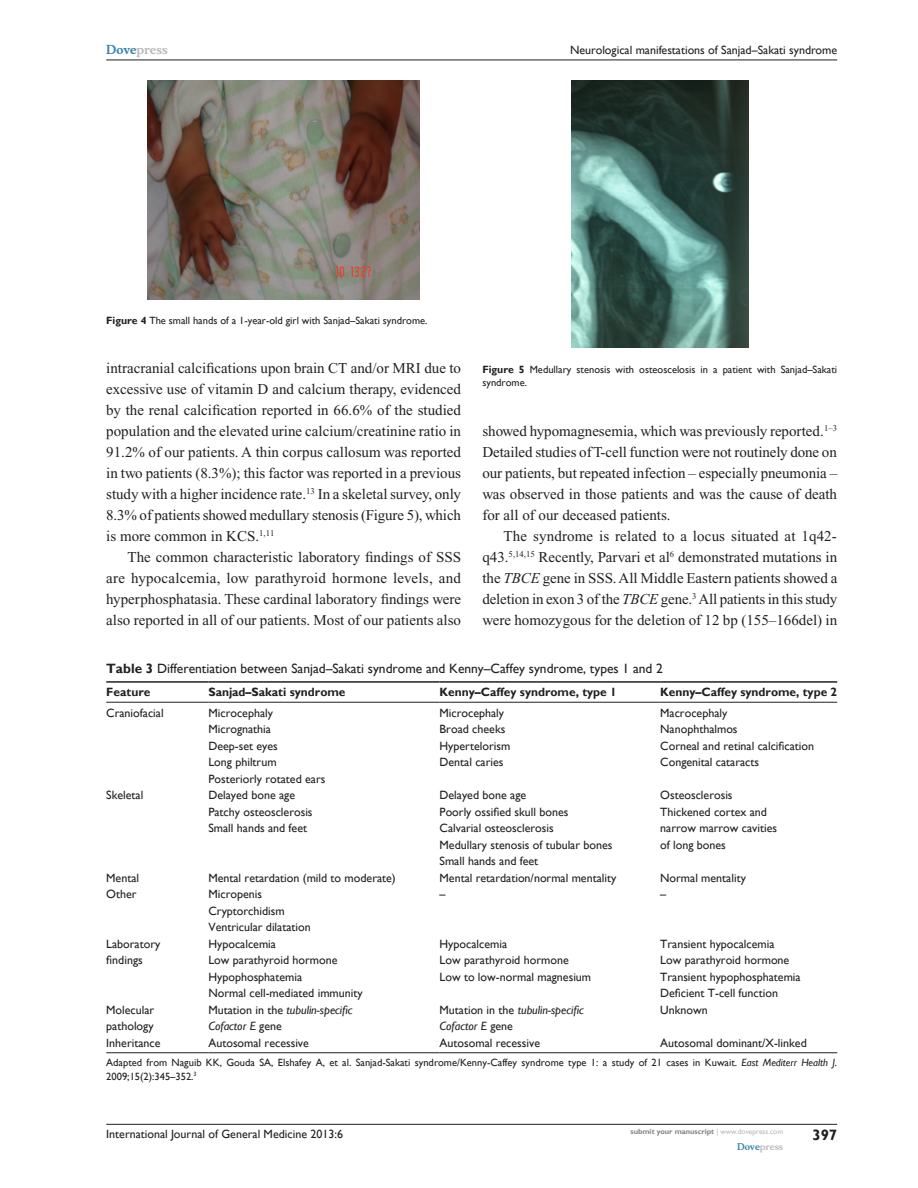
<style>
.page{position:relative;width:918px;height:1188px;background:#fff}
.page>*{position:absolute;margin:0;border:0;box-sizing:border-box;transform-origin:0 0}
.Tx{font:15px/21px "Times New Roman";color:#231f20;text-align:justify}
.t1{font:700 15px "Gill Sans";color:#231f20}
.TN_TT{font:13.5px "Gill Sans";color:#231f20}
.TB{font:12px/16.5px "Gill Sans";color:#231f20}
.TB-2{font:italic 12px/16.5px "Gill Sans";color:#231f20}
.TCH{font:700 12px "Gill Sans";color:#231f20}
.t2{font:700 12px "Musee";color:#b8b9bc}
.TSNRI{font:10.5px/13.5px "Gill Sans";color:#231f20}
.FC{font:10.5px/13.5px "Gill Sans";color:#231f20}
.t3{font:700 9px "Musee";color:#b8b9bc}
.t4{font:700 7.5px "Gill Sans";color:#808285}
.s1{color:#3485ae}
.s2{font-weight:700}
.s3{font-style:italic}
.s4{font-style:normal}
.s5{font-weight:400;color:#b8b9bc}
</style>
<div class="page">
<img style="left:571px;top:81px;width:177px;height:266px">
<hr style="left:106px;top:702px;width:102px;height:1px;background:#231f20">
<hr style="left:208px;top:702px;width:232px;height:1px;background:#231f20">
<hr style="left:440px;top:702px;width:220px;height:1px;background:#231f20">
<hr style="left:660px;top:702px;width:177px;height:1px;background:#231f20">
<hr style="left:106px;top:1052px;width:102px;height:1px;background:#231f20">
<hr style="left:208px;top:1052px;width:232px;height:1px;background:#231f20">
<hr style="left:440px;top:1052px;width:220px;height:1px;background:#231f20">
<hr style="left:660px;top:1052px;width:177px;height:1px;background:#231f20">
<hr style="left:106px;top:681px;width:102px;height:2px;background:#231f20">
<hr style="left:208px;top:681px;width:232px;height:2px;background:#231f20">
<hr style="left:440px;top:681px;width:220px;height:2px;background:#231f20">
<hr style="left:660px;top:681px;width:177px;height:2px;background:#231f20">
<img style="left:148px;top:81px;width:272px;height:218px">
<hr style="left:106px;top:1124px;width:731px;height:1px;background:#231f20">
<hr style="left:106px;top:60px;width:731px;height:1px;background:#231f20">
<p class="t2" style="left:106px;top:43px;width:63px"><span class="s1">Dove</span>press</p>
<p class="TB" style="left:570px;top:42px;width:269px">Neurological manifestations of Sanjad–Sakati syndrome</p>
<p class="FC" style="left:106px;top:314px;width:323px"><span class="s2">Figure 4</span> The small hands of a 1-year-old girl with Sanjad–Sakati syndrome.</p>
<p class="Tx" style="left:106px;top:357px;width:356px">intracranial calcifications upon brain CT and/or MRI due to excessive use of vitamin D and calcium therapy, evidenced by the renal calcification reported in 66.6% of the studied population and the elevated urine calcium/creatinine ratio in 91.2% of our patients. A thin corpus callosum was reported in two patients (8.3%); this factor was reported in a previous study with a higher incidence rate.<sup>13</sup> In a skeletal survey, only 8.3% of patients showed medullary stenosis (Figure 5), which is more common in KCS.<sup>1,11</sup></p>
<p class="Tx" style="left:106px;top:546px;width:356px;text-indent:21px">The common characteristic laboratory findings of SSS are hypocalcemia, low parathyroid hormone levels, and hyperphosphatasia. These cardinal laboratory findings were also reported in all of our patients. Most of our patients also</p>
<p class="FC" style="left:482px;top:363px;width:356px"><span class="s2">Figure 5</span> Medullary stenosis with osteoscelosis in a patient with Sanjad–Sakati syndrome.</p>
<p class="Tx" style="left:482px;top:420px;width:356px">showed hypomagnesemia, which was previously reported.<sup>1–3<br></sup>Detailed studies of T-cell function were not routinely done on our patients, but repeated infection – especially pneumonia – was observed in those patients and was the cause of death for all of our deceased patients.</p>
<p class="Tx" style="left:482px;top:525px;width:357px;text-indent:21px">The syndrome is related to a locus situated at 1q42- q43.<sup>5,14,15</sup> Recently, Parvari et al<sup>6</sup> demonstrated mutations in the <span class="s3">TBCE</span> gene in SSS. All Middle Eastern patients showed a deletion in exon 3 of the <span class="s3">TBCE</span> gene.<sup>3</sup> All patients in this study were homozygous for the deletion of 12 bp (155–166del) in</p>
<p class="TN_TT" style="left:106px;top:661px;width:558px"><span class="s2">Table 3</span> Differentiation between Sanjad–Sakati syndrome and Kenny–Caffey syndrome, types 1 and 2</p>
<p class="TCH" style="left:106px;top:685px;width:46px">Feature</p>
<p class="TCH" style="left:208px;top:685px;width:139px">Sanjad–Sakati syndrome</p>
<p class="TCH" style="left:440px;top:685px;width:179px">Kenny–Caffey syndrome, type 1</p>
<p class="TCH" style="left:660px;top:685px;width:179px">Kenny–Caffey syndrome, type 2</p>
<p class="TB" style="left:106px;top:704px;width:59px">Craniofacial</p>
<p class="TB" style="left:208px;top:704px;width:66px">Microcephaly</p>
<p class="TB" style="left:208px;top:721px;width:64px">Micrognathia</p>
<p class="TB" style="left:208px;top:737px;width:71px">Deep-set eyes</p>
<p class="TB" style="left:208px;top:754px;width:70px">Long philtrum</p>
<p class="TB" style="left:208px;top:770px;width:119px">Posteriorly rotated ears</p>
<p class="TB" style="left:440px;top:704px;width:66px">Microcephaly</p>
<p class="TB" style="left:440px;top:721px;width:67px">Broad cheeks</p>
<p class="TB" style="left:440px;top:737px;width:72px">Hypertelorism</p>
<p class="TB" style="left:440px;top:754px;width:65px">Dental caries</p>
<p class="TB" style="left:660px;top:704px;width:69px">Macrocephaly</p>
<p class="TB" style="left:660px;top:721px;width:79px">Nanophthalmos</p>
<p class="TB" style="left:660px;top:737px;width:156px">Corneal and retinal calcification</p>
<p class="TB" style="left:660px;top:754px;width:100px">Congenital cataracts</p>
<p class="TB" style="left:106px;top:787px;width:39px">Skeletal</p>
<p class="TB" style="left:208px;top:787px;width:88px">Delayed bone age</p>
<p class="TB" style="left:208px;top:803px;width:106px">Patchy osteosclerosis</p>
<p class="TB" style="left:208px;top:820px;width:100px">Small hands and feet</p>
<p class="TB" style="left:440px;top:787px;width:88px">Delayed bone age</p>
<p class="TB" style="left:440px;top:803px;width:130px">Poorly ossified skull bones</p>
<p class="TB" style="left:440px;top:820px;width:116px">Calvarial osteosclerosis</p>
<p class="TB" style="left:440px;top:836px;width:174px">Medullary stenosis of tubular bones</p>
<p class="TB" style="left:440px;top:853px;width:100px">Small hands and feet</p>
<p class="TB" style="left:660px;top:787px;width:74px">Osteosclerosis</p>
<p class="TB" style="left:660px;top:803px;width:108px">Thickened cortex and</p>
<p class="TB" style="left:660px;top:820px;width:118px">narrow marrow cavities of long bones</p>
<p class="TB" style="left:106px;top:870px;width:34px">Mental</p>
<p class="TB" style="left:208px;top:870px;width:189px">Mental retardation (mild to moderate)</p>
<p class="TB" style="left:440px;top:870px;width:178px">Mental retardation/normal mentality</p>
<p class="TB" style="left:660px;top:870px;width:87px">Normal mentality</p>
<p class="TB" style="left:106px;top:886px;width:32px">Other</p>
<p class="TB" style="left:208px;top:886px;width:55px">Micropenis</p>
<p class="TB" style="left:208px;top:903px;width:78px">Cryptorchidism</p>
<p class="TB" style="left:208px;top:919px;width:104px">Ventricular dilatation</p>
<p class="TB" style="left:440px;top:886px;width:7px">–</p>
<p class="TB" style="left:660px;top:886px;width:7px">–</p>
<p class="TB" style="left:106px;top:936px;width:56px">Laboratory findings</p>
<p class="TB" style="left:208px;top:936px;width:69px">Hypocalcemia</p>
<p class="TB" style="left:208px;top:952px;width:131px">Low parathyroid hormone</p>
<p class="TB" style="left:208px;top:969px;width:95px">Hypophosphatemia</p>
<p class="TB" style="left:208px;top:985px;width:156px">Normal cell-mediated immunity</p>
<p class="TB" style="left:440px;top:936px;width:69px">Hypocalcemia</p>
<p class="TB" style="left:440px;top:952px;width:131px">Low parathyroid hormone</p>
<p class="TB" style="left:440px;top:969px;width:153px">Low to low-normal magnesium</p>
<p class="TB" style="left:660px;top:936px;width:116px">Transient hypocalcemia</p>
<p class="TB" style="left:660px;top:952px;width:131px">Low parathyroid hormone</p>
<p class="TB" style="left:660px;top:969px;width:142px">Transient hypophosphatemia</p>
<p class="TB" style="left:660px;top:985px;width:119px">Deficient T-cell function</p>
<p class="TB" style="left:106px;top:1002px;width:50px">Molecular pathology</p>
<p class="TB-2" style="left:208px;top:1002px;width:146px"><span class="s4">Mutation in the</span> tubulin-specific<br>Cofactor E <span class="s4">gene</span></p>
<p class="TB-2" style="left:440px;top:1002px;width:146px"><span class="s4">Mutation in the</span> tubulin-specific<br>Cofactor E <span class="s4">gene</span></p>
<p class="TB" style="left:660px;top:1002px;width:49px">Unknown</p>
<p class="TB" style="left:106px;top:1035px;width:56px">Inheritance</p>
<p class="TB" style="left:208px;top:1035px;width:102px">Autosomal recessive</p>
<p class="TB" style="left:440px;top:1035px;width:102px">Autosomal recessive</p>
<p class="TB" style="left:660px;top:1035px;width:148px">Autosomal dominant/X-linked</p>
<p class="TSNRI" style="left:106px;top:1056px;width:732px">Adapted from Naguib KK, Gouda SA, Elshafey A, et al. Sanjad-Sakati syndrome/Kenny-Caffey syndrome type 1: a study of 21 cases in Kuwait. <span class="s3">East Mediterr Health J</span>.<br>2009;15(2):345–352.<sup>3</sup></p>
<p class="TB" style="left:106px;top:1126px;width:238px">International Journal of General Medicine 2013:6</p>
<p class="t4" style="left:631px;top:1127px;width:154px">submit your manuscript <span class="s5">| www.dovepress.com</span></p>
<p class="t3" style="left:737px;top:1141px;width:48px"><span class="s1">Dove</span>press</p>
<p class="t1" style="left:812px;top:1126px;width:26px">397</p>
</div>
